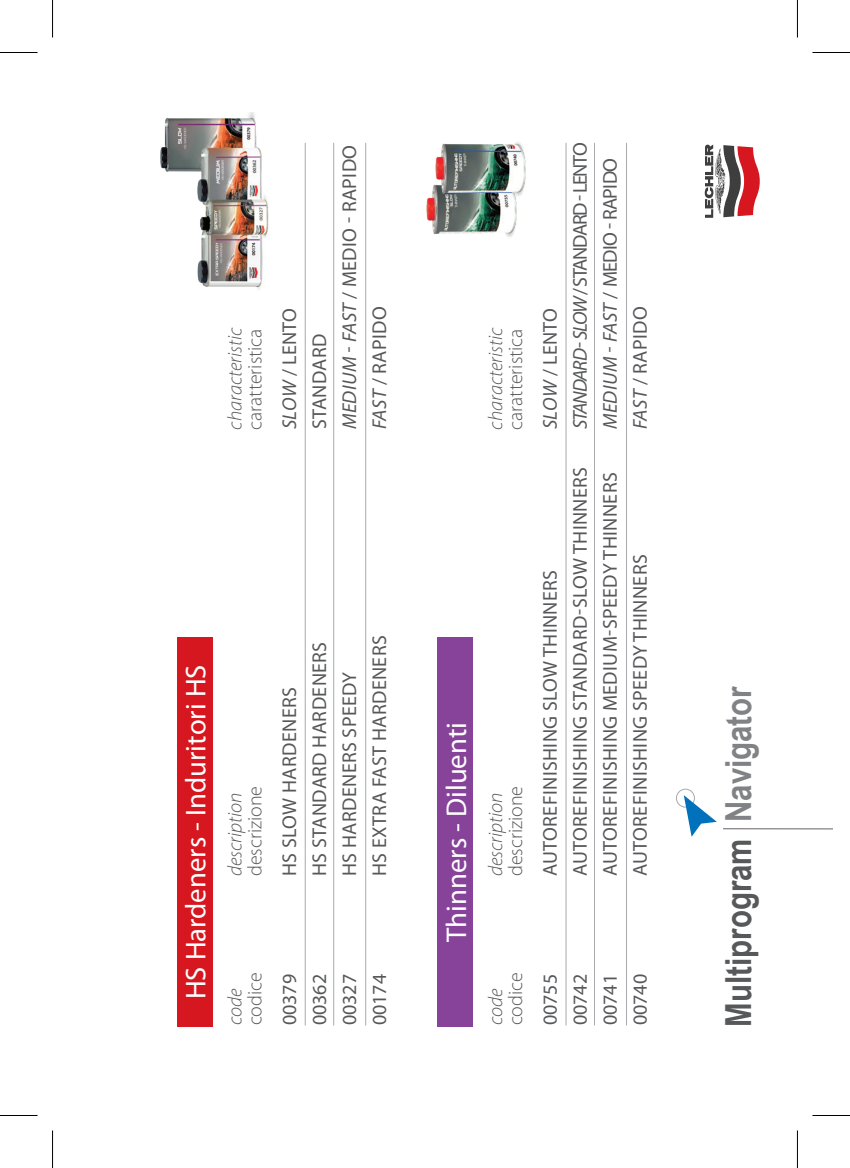
<style>
.page{position:relative;width:850px;height:1168px;background:#fff}
.page>*{position:absolute;margin:0;border:0;box-sizing:border-box;transform-origin:0 0}
.t1{font:700 36px "Arial Narrow";color:#57585a}
.t2{font:28.75px "Myriad Pro";color:#fff}
.t3{font:20px "Myriad Pro";letter-spacing:.02em;color:#57585a}
.t4{font:300 20px "Myriad Pro";color:#57585a}
.t5{font:italic 300 20px "Myriad Pro";letter-spacing:-.005em;color:#57585a}
.t6{font:20px "Myriad Pro";letter-spacing:-.06em;color:#57585a}
.t7{font:20px "Myriad Pro";letter-spacing:-.03em;color:#57585a}
.s1{font-style:italic}
.s2{color:#808285}
</style>
<div class="page">
<img style="left:432px;top:228px;width:83px;height:9px">
<img style="left:426px;top:142px;width:100px;height:86px">
<svg style="left:704px;top:145px;width:55px;height:73px"></svg>
<hr style="left:722px;top:828px;width:110px;height:1px;background:#636366">
<div style="left:675px;top:789px;width:19px;height:19px;border:1px solid #a8a9ad;border-radius:50%"></div>
<svg style="left:683px;top:795px;width:33px;height:42px"></svg>
<div style="left:177px;top:637px;width:35px;height:390px;background:#d7171f"></div>
<div style="left:437px;top:637px;width:36px;height:390px;background:#864399"></div>
<hr style="left:304px;top:143px;width:1px;height:882px;background:#a8a9ad">
<hr style="left:565px;top:143px;width:1px;height:882px;background:#a8a9ad">
<hr style="left:333px;top:143px;width:1px;height:882px;background:#a8a9ad">
<hr style="left:593px;top:143px;width:1px;height:882px;background:#a8a9ad">
<hr style="left:365px;top:143px;width:1px;height:882px;background:#a8a9ad">
<hr style="left:625px;top:143px;width:1px;height:882px;background:#a8a9ad">
<img style="left:161px;top:112px;width:108px;height:177px">
<hr style="left:0;top:52px;width:38px;height:1px;background:#000">
<hr style="left:812px;top:52px;width:37px;height:1px;background:#000">
<hr style="left:0;top:1115px;width:38px;height:1px;background:#000">
<hr style="left:812px;top:1115px;width:37px;height:1px;background:#000">
<hr style="left:52px;top:0;width:1px;height:38px;background:#000">
<hr style="left:52px;top:1130px;width:1px;height:38px;background:#000">
<hr style="left:796px;top:0;width:1px;height:38px;background:#000">
<hr style="left:796px;top:1130px;width:1px;height:38px;background:#000">
<p class="t2" style="left:180px;top:999px;width:336px;rotate:-90deg">HS Hardeners - Induritori HS</p>
<p class="t5" style="left:222px;top:430px;width:103px;rotate:-90deg">characteristic</p>
<p class="t4" style="left:242px;top:430px;width:102px;rotate:-90deg">caratteristica</p>
<p class="t5" style="left:222px;top:876px;width:85px;rotate:-90deg">description</p>
<p class="t4" style="left:242px;top:876px;width:92px;rotate:-90deg">descrizione</p>
<p class="t3" style="left:278px;top:429px;width:123px;rotate:-90deg"><span class="s1">SLOW</span>/ LENTO</p>
<p class="t3" style="left:308px;top:429px;width:97px;rotate:-90deg">STANDARD</p>
<p class="t3" style="left:278px;top:876px;width:191px;rotate:-90deg">HS SLOW HARDENERS</p>
<p class="t3" style="left:308px;top:876px;width:236px;rotate:-90deg">HS STANDARD HARDENERS</p>
<p class="t3" style="left:338px;top:429px;width:286px;rotate:-90deg"><span class="s1">MEDIUM - FAST</span> / MEDIO - RAPIDO</p>
<p class="t3" style="left:368px;top:429px;width:124px;rotate:-90deg"><span class="s1">FAST</span> / RAPIDO</p>
<p class="t3" style="left:539px;top:429px;width:123px;rotate:-90deg"><span class="s1">SLOW</span> / LENTO</p>
<p class="t5" style="left:483px;top:430px;width:103px;rotate:-90deg">characteristic</p>
<p class="t4" style="left:503px;top:430px;width:102px;rotate:-90deg">caratteristica</p>
<p class="t3" style="left:338px;top:876px;width:206px;rotate:-90deg">HS HARDENERS SPEEDY</p>
<p class="t3" style="left:368px;top:876px;width:242px;rotate:-90deg">HS EXTRA FAST HARDENERS</p>
<p class="t2" style="left:440px;top:942px;width:221px;rotate:-90deg">Thinners - Diluenti</p>
<p class="t5" style="left:483px;top:876px;width:85px;rotate:-90deg">description</p>
<p class="t4" style="left:503px;top:876px;width:92px;rotate:-90deg">descrizione</p>
<p class="t3" style="left:539px;top:876px;width:308px;rotate:-90deg">AUTOREFINISHING SLOW THINNERS</p>
<p class="t6" style="left:569px;top:429px;width:288px;rotate:-90deg"><span class="s1">STANDARD</span> - <span class="s1">SLOW</span> / STANDARD - LENTO</p>
<p class="t7" style="left:599px;top:429px;width:273px;rotate:-90deg"><span class="s1">MEDIUM - FAST</span> / MEDIO - RAPIDO</p>
<p class="t3" style="left:569px;top:876px;width:411px;rotate:-90deg">AUTOREFINISHING STANDARD-SLOW THINNERS</p>
<p class="t3" style="left:599px;top:876px;width:405px;rotate:-90deg">AUTOREFINISHING MEDIUM-SPEEDY THINNERS</p>
<p class="t3" style="left:629px;top:429px;width:124px;rotate:-90deg"><span class="s1">FAST</span> / RAPIDO</p>
<p class="t3" style="left:629px;top:876px;width:323px;rotate:-90deg">AUTOREFINISHING SPEEDY THINNERS</p>
<p class="t4" style="left:242px;top:1025px;width:55px;rotate:-90deg">codice</p>
<p class="t3" style="left:278px;top:1025px;width:53px;rotate:-90deg">00379</p>
<p class="t3" style="left:308px;top:1025px;width:53px;rotate:-90deg">00362</p>
<p class="t3" style="left:338px;top:1025px;width:53px;rotate:-90deg">00327</p>
<p class="t3" style="left:368px;top:1025px;width:53px;rotate:-90deg">00174</p>
<p class="t5" style="left:222px;top:1025px;width:38px;rotate:-90deg">code</p>
<p class="t4" style="left:503px;top:1025px;width:55px;rotate:-90deg">codice</p>
<p class="t3" style="left:539px;top:1025px;width:53px;rotate:-90deg">00755</p>
<p class="t3" style="left:569px;top:1025px;width:53px;rotate:-90deg">00742</p>
<p class="t3" style="left:599px;top:1025px;width:53px;rotate:-90deg">00741</p>
<p class="t3" style="left:629px;top:1025px;width:53px;rotate:-90deg">00740</p>
<p class="t5" style="left:483px;top:1025px;width:38px;rotate:-90deg">code</p>
<p class="t1" style="left:710px;top:1027px;width:342px;rotate:-90deg">Multiprogram <span class="s2">Navigator</span></p>
</div>
